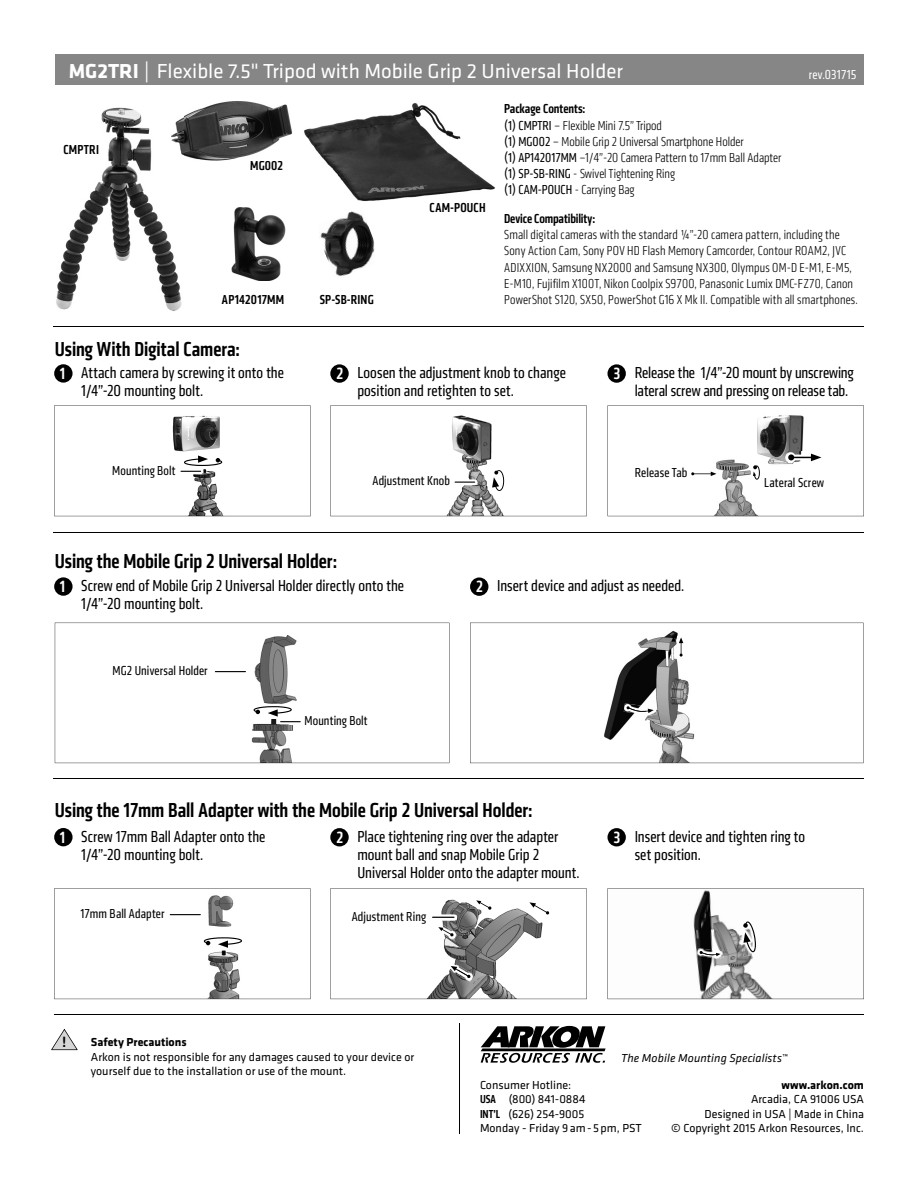
<style>
.page{position:relative;width:918px;height:1188px;background:#fff}
.page>*{position:absolute;margin:0;border:0;box-sizing:border-box;transform-origin:0 0}
.t1{font:500 condensed 21px "Klavika";color:#000}
.t2{font:21px "Klavika";color:#fff}
.t3{font:500 condensed 16.8px "Klavika";color:#fff}
.t4{font:condensed 16.5px/18px "Klavika";color:#000}
.t5{font:500 15px "Klavika";color:#000}
.t6{font:300 condensed 13.5px/16.2px "Klavika";letter-spacing:.01em;color:#000}
.t7{font:condensed 13.5px "Klavika";letter-spacing:.015em;color:#000}
.t8{font:500 condensed 13.5px "Klavika";letter-spacing:.01em;color:#000}
.t9{font:500 condensed 13.5px "Klavika";letter-spacing:-.01em;color:#000}
.t10{font:condensed 13.5px "Klavika";letter-spacing:.025em;color:#fff}
.t11{font:12px/14.4px "Klavika";color:#000}
.t12{font:700 12px "Klavika";color:#000}
.t13{font:italic 12px "Klavika";letter-spacing:.005em;color:#000}
.s1{font-weight:700}
.s2{font-weight:500}
.s3{font-weight:400}
.s4{font-weight:500;font-stretch:condensed}
</style>
<div class="page">
<div style="left:55px;top:54px;width:809px;height:31px;background:#868686"></div>
<hr style="left:459px;top:1024px;width:1px;height:110px;background:#000">
<hr style="left:54px;top:1014px;width:810px;height:1px;background:#000">
<svg style="left:51px;top:1029px;width:27px;height:21px"></svg>
<svg style="left:481px;top:1026px;width:125px;height:36px"></svg>
<hr style="left:54px;top:326px;width:810px;height:1px;background:#000">
<hr style="left:54px;top:532px;width:810px;height:1px;background:#000">
<hr style="left:54px;top:779px;width:810px;height:1px;background:#000">
<div style="left:330px;top:364px;width:19px;height:19px;background:#000;border-radius:50%"></div>
<div style="left:330px;top:828px;width:19px;height:18px;background:#000;border-radius:50%"></div>
<div style="left:470px;top:577px;width:18px;height:19px;background:#000;border-radius:50%"></div>
<div style="left:607px;top:364px;width:19px;height:19px;background:#000;border-radius:50%"></div>
<div style="left:607px;top:828px;width:19px;height:18px;background:#000;border-radius:50%"></div>
<div style="left:54px;top:364px;width:19px;height:19px;background:#000;border-radius:50%"></div>
<div style="left:54px;top:828px;width:19px;height:18px;background:#000;border-radius:50%"></div>
<div style="left:54px;top:577px;width:19px;height:19px;background:#000;border-radius:50%"></div>
<svg style="left:55px;top:623px;width:394px;height:140px"></svg>
<svg style="left:470px;top:623px;width:394px;height:140px"></svg>
<img style="left:303px;top:713px;width:67px;height:17px">
<img style="left:111px;top:663px;width:99px;height:15px">
<img style="left:251px;top:704px;width:43px;height:15px">
<svg style="left:54px;top:888px;width:257px;height:111px"></svg>
<img style="left:677px;top:637px;width:8px;height:22px">
<svg style="left:608px;top:406px;width:256px;height:110px"></svg>
<img style="left:624px;top:703px;width:29px;height:13px">
<svg style="left:627px;top:705px;width:30px;height:11px"></svg>
<svg style="left:608px;top:888px;width:256px;height:111px"></svg>
<svg style="left:330px;top:406px;width:257px;height:110px"></svg>
<svg style="left:54px;top:406px;width:257px;height:110px"></svg>
<svg style="left:254px;top:706px;width:50px;height:19px"></svg>
<svg style="left:330px;top:888px;width:257px;height:111px"></svg>
<img style="left:213px;top:669px;width:35px;height:6px">
<hr style="left:215px;top:671px;width:31px;height:1px;background:#000">
<img style="left:167px;top:912px;width:36px;height:6px">
<hr style="left:170px;top:914px;width:31px;height:1px;background:#000">
<img style="left:232px;top:207px;width:54px;height:74px">
<img style="left:56px;top:107px;width:126px;height:204px">
<img style="left:320px;top:211px;width:55px;height:66px">
<svg style="left:671px;top:636px;width:12px;height:21px"></svg>
<img style="left:184px;top:101px;width:109px;height:60px">
<img style="left:171px;top:107px;width:13px;height:54px">
<img style="left:304px;top:103px;width:191px;height:98px">
<h1 class="t2" style="left:69px;top:63px;width:556px"><span class="s1">MG2TRI</span> | Flexible 7.5" Tripod with Mobile Grip 2 Universal Holder</h1>
<p class="t10" style="left:809px;top:70px;width:49px">rev.031715</p>
<p class="t8" style="left:63px;top:145px;width:37px">CMPTRI</p>
<p class="t8" style="left:250px;top:161px;width:34px">MG002</p>
<p class="t8" style="left:222px;top:294px;width:64px">AP142017MM</p>
<p class="t8" style="left:320px;top:294px;width:56px">SP-SB-RING</p>
<h1 class="t1" style="left:55px;top:341px;width:187px">Using With Digital Camera:</h1>
<p class="t8" style="left:430px;top:203px;width:58px">CAM-POUCH</p>
<p class="t6" style="left:504px;top:102px;width:279px"><span class="s2">Package Contents:<br></span><span class="s3">(1) CMPTRI</span> – Flexible Mini 7.5” Tripod<br><span class="s3">(1) MG002</span> – Mobile Grip 2 Universal Smartphone Holder<br><span class="s3">(1) AP142017MM</span> –1/4”-20 Camera Pattern to 17mm Ball Adapter <span class="s3">(1) SP-SB-RING</span> - Swivel Tightening Ring<br><span class="s3">(1) CAM-POUCH</span> - Carrying Bag</p>
<p class="t9" style="left:504px;top:214px;width:93px">Device Compatibility:</p>
<p class="t6" style="left:504px;top:228px;width:355px">Small digital cameras with the standard ¼”-20 camera pattern, including the Sony Action Cam, Sony POV HD Flash Memory Camcorder, Contour ROAM2, JVC ADIXXION, Samsung NX2000 and Samsung NX300, Olympus OM-D E-M1, E-M5, E-M10, Fujifilm X100T, Nikon Coolpix S9700, Panasonic Lumix DMC-FZ70, Canon PowerShot S120, SX50, PowerShot G16 X Mk II. Compatible with all smartphones.</p>
<p class="t3" style="left:60px;top:367px;width:7px">1</p>
<p class="t4" style="left:81px;top:365px;width:204px">Attach camera by screwing it onto the<br>1/4”-20 mounting bolt.</p>
<p class="t3" style="left:337px;top:367px;width:8px">2</p>
<p class="t4" style="left:357px;top:365px;width:210px">Loosen the adjustment knob to change position and retighten to set.</p>
<p class="t3" style="left:614px;top:367px;width:8px">3</p>
<p class="t4" style="left:635px;top:365px;width:221px">Release the 1/4”-20 mount by unscrewing lateral screw and pressing on release tab.</p>
<p class="t7" style="left:112px;top:465px;width:65px">Mounting Bolt</p>
<p class="t7" style="left:372px;top:476px;width:79px">Adjustment Knob</p>
<p class="t7" style="left:635px;top:468px;width:54px">Release Tab</p>
<p class="t7" style="left:764px;top:477px;width:62px">Lateral Screw</p>
<h1 class="t1" style="left:55px;top:554px;width:284px">Using the Mobile Grip 2 Universal Holder:</h1>
<p class="t3" style="left:60px;top:581px;width:7px">1</p>
<p class="t4" style="left:81px;top:578px;width:324px">Screw end of Mobile Grip 2 Universal Holder directly onto the<br>1/4”-20 mounting bolt.</p>
<p class="t7" style="left:112px;top:666px;width:97px">MG2 Universal Holder</p>
<p class="t7" style="left:304px;top:716px;width:65px">Mounting Bolt</p>
<p class="t3" style="left:476px;top:581px;width:8px">2</p>
<p class="t4" style="left:497px;top:578px;width:189px">Insert device and adjust as needed.</p>
<h1 class="t1" style="left:55px;top:803px;width:479px">Using the 17mm Ball Adapter with the Mobile Grip 2 Universal Holder:</h1>
<p class="t3" style="left:60px;top:831px;width:7px">1</p>
<p class="t4" style="left:81px;top:829px;width:186px">Screw 17mm Ball Adapter onto the<br>1/4”-20 mounting bolt.</p>
<p class="t7" style="left:81px;top:909px;width:85px">17mm Ball Adapter</p>
<p class="t3" style="left:337px;top:831px;width:8px">2</p>
<p class="t4" style="left:357px;top:829px;width:224px">Place tightening ring over the adapter mount ball and snap Mobile Grip 2<br>Universal Holder onto the adapter mount.</p>
<p class="t7" style="left:352px;top:911px;width:76px">Adjustment Ring</p>
<p class="t3" style="left:614px;top:831px;width:8px">3</p>
<p class="t4" style="left:635px;top:829px;width:172px">Insert device and tighten ring to set position.</p>
<p class="t5" style="left:62px;top:1033px;width:6px">!</p>
<p class="t12" style="left:91px;top:1035px;width:97px">Safety Precautions</p>
<p class="t11" style="left:91px;top:1050px;width:325px">Arkon is not responsible for any damages caused to your device or yourself due to the installation or use of the mount.</p>
<p class="t13" style="left:621px;top:1051px;width:168px">The Mobile Mounting Specialists™</p>
<p class="t11" style="left:480px;top:1079px;width:163px">Consumer Hotline:<br><span class="s4">USA</span> (800) 841-0884<br><span class="s4">INT’L</span> (626) 254-9005<br>Monday - Friday 9 am - 5 pm, PST</p>
<p class="t12" style="left:781px;top:1078px;width:84px">www.arkon.com</p>
<p class="t11" style="left:671px;top:1093px;width:194px;text-align:right">Arcadia, CA 91006 USA<br>Designed in USA | Made in China<br>© Copyright 2015 Arkon Resources, Inc.</p>
</div>
